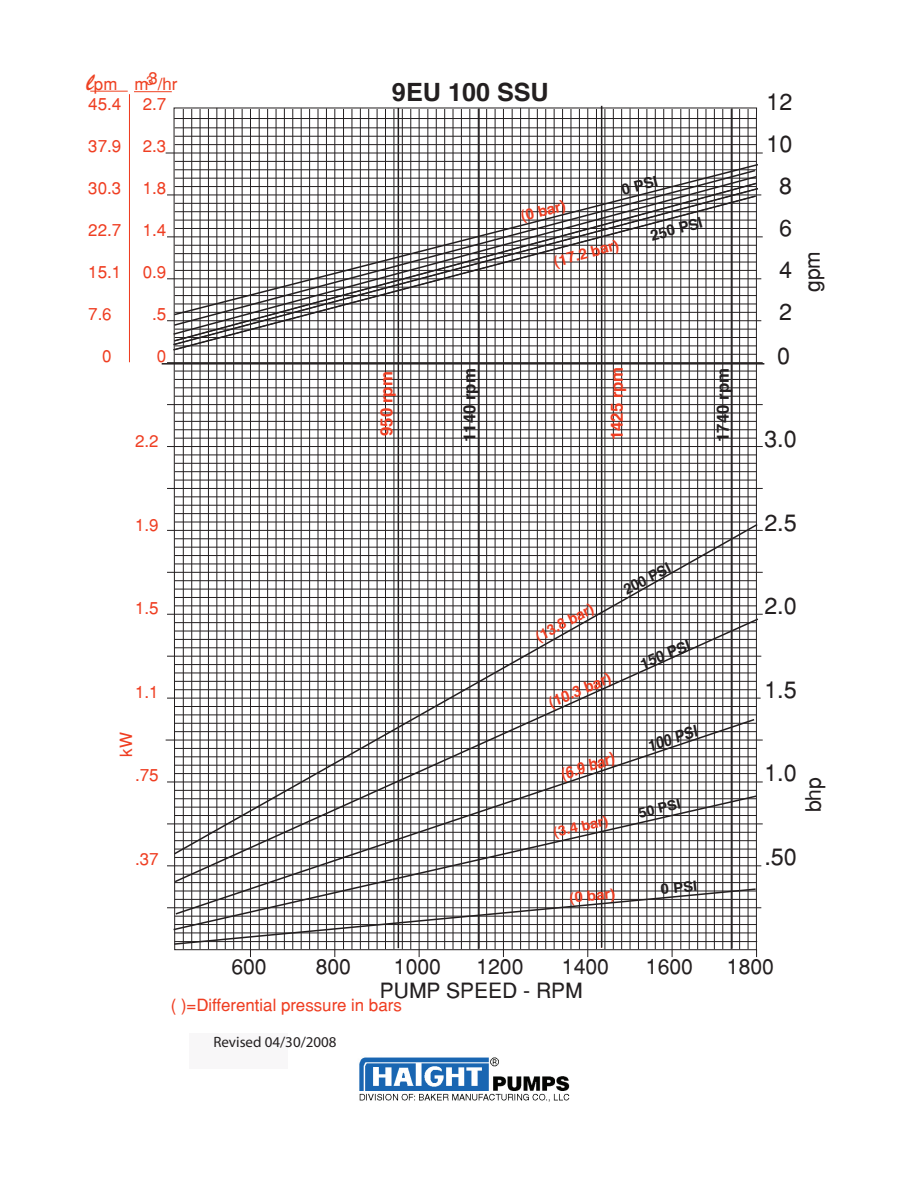
<style>
.page{position:relative;width:918px;height:1188px;background:#fff}
.page>*{position:absolute;margin:0;border:0;box-sizing:border-box;transform-origin:0 0}
.t1{font:700 25.2px "Helvetica";color:#231f20}
.t2{font:23.1px/42px "Helvetica";color:#231f20;text-align:center}
.t3{font:21px "Helvetica";color:#231f20}
.t4{font:16.8px "Helvetica";color:#ef3e22}
.t5{font:700 16.8px "Helvetica";color:#231f20}
.t6{font:700 16.8px "Helvetica";color:#ef3e22}
.t7{font:16.8px "Helvetica";color:#ee4122}
.t8{font:700 16.2px "Helvetica";color:#ef3e22;scale:.89 1}
.t9{font:700 16.2px "Helvetica";color:#231f20;scale:.89 1}
.t10{font:700 15.3px "Helvetica";color:#ef3e22}
.t11{font:700 15.3px "Helvetica";color:#231f20}
.t12{font:15px "Myriad";color:#231f20}
.t13{font:700 15px "Helvetica";color:#ef3e22}
.t14{font:700 15px "Helvetica";color:#231f20}
.t15{font:700 14.7px "Helvetica";color:#ef3e22}
.t16{font:700 14.7px "Helvetica";color:#231f20}
.t17{font:700 14.25px "Helvetica";color:#ef3e22;scale:1.05 1}
.t18{font:700 14.25px "Helvetica";color:#231f20;scale:1.05 1}
.t19{font:700 13.8px "Helvetica";color:#ef3e22;scale:1.04 1}
.t20{font:700 13.8px "Helvetica";color:#231f20;scale:1.04 1}
.t21{font:12.6px "Helvetica";color:#ee4122}
.s1{font-family:"Brush Script Std";font-size:25.2px}
</style>
<div class="page">
<hr style="left:167px;top:236px;width:596px;height:1px;background:#231f20">
<hr style="left:167px;top:278px;width:594px;height:1px;background:#231f20">
<hr style="left:167px;top:320px;width:594px;height:1px;background:#231f20">
<hr style="left:167px;top:362px;width:596px;height:1px;background:#231f20">
<hr style="left:167px;top:404px;width:596px;height:1px;background:#231f20">
<hr style="left:167px;top:446px;width:596px;height:1px;background:#231f20">
<hr style="left:167px;top:488px;width:596px;height:1px;background:#231f20">
<hr style="left:167px;top:530px;width:596px;height:1px;background:#231f20">
<hr style="left:167px;top:572px;width:596px;height:1px;background:#231f20">
<hr style="left:167px;top:614px;width:596px;height:1px;background:#231f20">
<hr style="left:167px;top:656px;width:594px;height:1px;background:#231f20">
<hr style="left:167px;top:698px;width:594px;height:1px;background:#231f20">
<hr style="left:166px;top:740px;width:597px;height:1px;background:#231f20">
<hr style="left:167px;top:782px;width:596px;height:1px;background:#231f20">
<hr style="left:167px;top:824px;width:596px;height:1px;background:#231f20">
<hr style="left:167px;top:865px;width:594px;height:1px;background:#231f20">
<hr style="left:167px;top:907px;width:594px;height:1px;background:#231f20">
<svg style="left:173px;top:107px;width:584px;height:851px"></svg>
<hr style="left:175px;top:128px;width:582px;height:1px;background:#231f20">
<hr style="left:175px;top:136px;width:582px;height:1px;background:#231f20">
<hr style="left:175px;top:144px;width:582px;height:1px;background:#231f20">
<hr style="left:166px;top:153px;width:597px;height:1px;background:#231f20">
<hr style="left:175px;top:161px;width:582px;height:1px;background:#231f20">
<hr style="left:167px;top:195px;width:594px;height:1px;background:#231f20">
<hr style="left:174px;top:118px;width:583px;height:1px;background:#231f20">
<hr style="left:478px;top:108px;width:2px;height:841px;background:#231f20">
<hr style="left:731px;top:108px;width:2px;height:841px;background:#231f20">
<hr style="left:601px;top:106px;width:1px;height:842px;background:#231f20">
<hr style="left:398px;top:108px;width:1px;height:840px;background:#231f20">
<hr style="left:162px;top:363px;width:602px;height:2px;background:#231f20">
<svg style="left:173px;top:163px;width:585px;height:6px"></svg>
<svg style="left:173px;top:931px;width:584px;height:15px"></svg>
<svg style="left:172px;top:523px;width:587px;height:302px"></svg>
<hr style="left:129px;top:94px;width:1px;height:268px;background:#ef3e22">
<svg style="left:172px;top:794px;width:586px;height:137px"></svg>
<hr style="left:90px;top:91px;width:38px;height:1px;background:#ef4222">
<hr style="left:134px;top:91px;width:38px;height:1px;background:#ef4222">
<svg style="left:173px;top:169px;width:584px;height:6px"></svg>
<svg style="left:173px;top:175px;width:584px;height:7px"></svg>
<svg style="left:173px;top:182px;width:584px;height:5px"></svg>
<svg style="left:173px;top:187px;width:587px;height:135px"></svg>
<svg style="left:172px;top:194px;width:585px;height:158px"></svg>
<img style="left:359px;top:1057px;width:211px;height:45px">
<div style="left:189px;top:1034px;width:99px;height:35px;background:#f8f7f8"></div>
<p class="t7" style="left:86px;top:74px;width:93px"><span class="s1">l</span>pm m3/hr</p>
<p class="t21" style="left:146px;top:72px;width:9px">3</p>
<p class="t4" style="left:88px;top:94px;width:34px">45.4</p>
<p class="t4" style="left:143px;top:94px;width:25px">2.7</p>
<p class="t4" style="left:88px;top:136px;width:34px">37.9</p>
<p class="t4" style="left:143px;top:136px;width:25px">2.3</p>
<p class="t4" style="left:88px;top:178px;width:34px">30.3</p>
<p class="t4" style="left:143px;top:178px;width:25px">1.8</p>
<p class="t4" style="left:88px;top:220px;width:34px">22.7</p>
<p class="t4" style="left:143px;top:220px;width:25px">1.4</p>
<p class="t4" style="left:88px;top:262px;width:34px">15.1</p>
<p class="t4" style="left:143px;top:262px;width:25px">0.9</p>
<p class="t4" style="left:88px;top:304px;width:25px">7.6</p>
<p class="t4" style="left:152px;top:304px;width:16px">.5</p>
<p class="t4" style="left:102px;top:346px;width:11px">0</p>
<p class="t4" style="left:157px;top:346px;width:11px">0</p>
<p class="t1" style="left:392px;top:75px;width:158px">9EU 100 SSU</p>
<p class="t14" style="left:619px;top:180px;width:38px;rotate:-15deg">0 PSI</p>
<p class="t13" style="left:518px;top:207px;width:47px;rotate:-15deg">(0 bar)</p>
<p class="t13" style="left:552px;top:252px;width:68px;rotate:-15deg">(17.2 bar)</p>
<p class="t14" style="left:648px;top:226px;width:55px;rotate:-15deg">250 PSI</p>
<p class="t2" style="left:766px;top:81px;width:27px">12<br>10<br>8<br>6<br>4<br>2</p>
<p class="t2" style="left:777px;top:334px;width:14px">0</p>
<p class="t3" style="left:800px;top:292px;width:43px;rotate:-90deg">gpm</p>
<p class="t4" style="left:135px;top:431px;width:25px">2.2</p>
<p class="t6" style="left:375px;top:436px;width:66px;rotate:-90deg">950 rpm</p>
<p class="t5" style="left:458px;top:442px;width:75px;rotate:-90deg">1140 rpm</p>
<p class="t6" style="left:605px;top:440px;width:75px;rotate:-90deg">1425 rpm</p>
<p class="t5" style="left:711px;top:442px;width:75px;rotate:-90deg">1740 rpm</p>
<p class="t2" style="left:764px;top:418px;width:34px">3.0</p>
<p class="t4" style="left:135px;top:515px;width:25px">1.9</p>
<p class="t2" style="left:764px;top:501px;width:34px">2.5</p>
<p class="t16" style="left:620px;top:582px;width:53px;rotate:-28deg">200 PSI</p>
<p class="t4" style="left:135px;top:598px;width:25px">1.5</p>
<p class="t15" style="left:532px;top:629px;width:65px;rotate:-28deg">(13.8 bar)</p>
<p class="t11" style="left:637px;top:655px;width:54px;rotate:-23deg">150 PSI</p>
<p class="t2" style="left:764px;top:585px;width:34px">2.0</p>
<p class="t4" style="left:135px;top:681px;width:25px">1.1</p>
<p class="t10" style="left:545px;top:693px;width:68px;rotate:-23deg">(10.3 bar)</p>
<p class="t2" style="left:764px;top:668px;width:34px">1.5</p>
<p class="t4" style="left:116px;top:757px;width:26px;rotate:-90deg">kW</p>
<p class="t4" style="left:135px;top:765px;width:25px">.75</p>
<p class="t8" style="left:558px;top:764px;width:64px;rotate:-18deg">(6.9 bar)</p>
<p class="t19" style="left:552px;top:823px;width:55px;rotate:-13deg">(3.4 bar)</p>
<p class="t9" style="left:645px;top:736px;width:59px;rotate:-18deg">100 PSI</p>
<p class="t20" style="left:637px;top:804px;width:43px;rotate:-13deg">50 PSI</p>
<p class="t2" style="left:764px;top:752px;width:34px">1.0</p>
<p class="t3" style="left:801px;top:812px;width:37px;rotate:-90deg">bhp</p>
<p class="t4" style="left:135px;top:848px;width:25px">.37</p>
<p class="t2" style="left:764px;top:835px;width:34px">.50</p>
<p class="t17" style="left:569px;top:888px;width:45px;rotate:-5deg">(0 bar)</p>
<p class="t18" style="left:660px;top:879px;width:36px;rotate:-5deg">0 PSI</p>
<p class="t3" style="left:231px;top:954px;width:37px">600</p>
<p class="t3" style="left:316px;top:954px;width:37px">800</p>
<p class="t3" style="left:394px;top:954px;width:48px">1000</p>
<p class="t3" style="left:476px;top:954px;width:48px">1200</p>
<p class="t3" style="left:562px;top:954px;width:48px">1400</p>
<p class="t3" style="left:646px;top:954px;width:48px">1600</p>
<p class="t3" style="left:727px;top:954px;width:48px">1800</p>
<p class="t3" style="left:380px;top:978px;width:205px">PUMP SPEED - RPM</p>
<p class="t4" style="left:171px;top:995px;width:232px">( )=Differential pressure in bars</p>
<p class="t12" style="left:213px;top:1034px;width:125px">Revised 04/30/2008</p>
</div>
